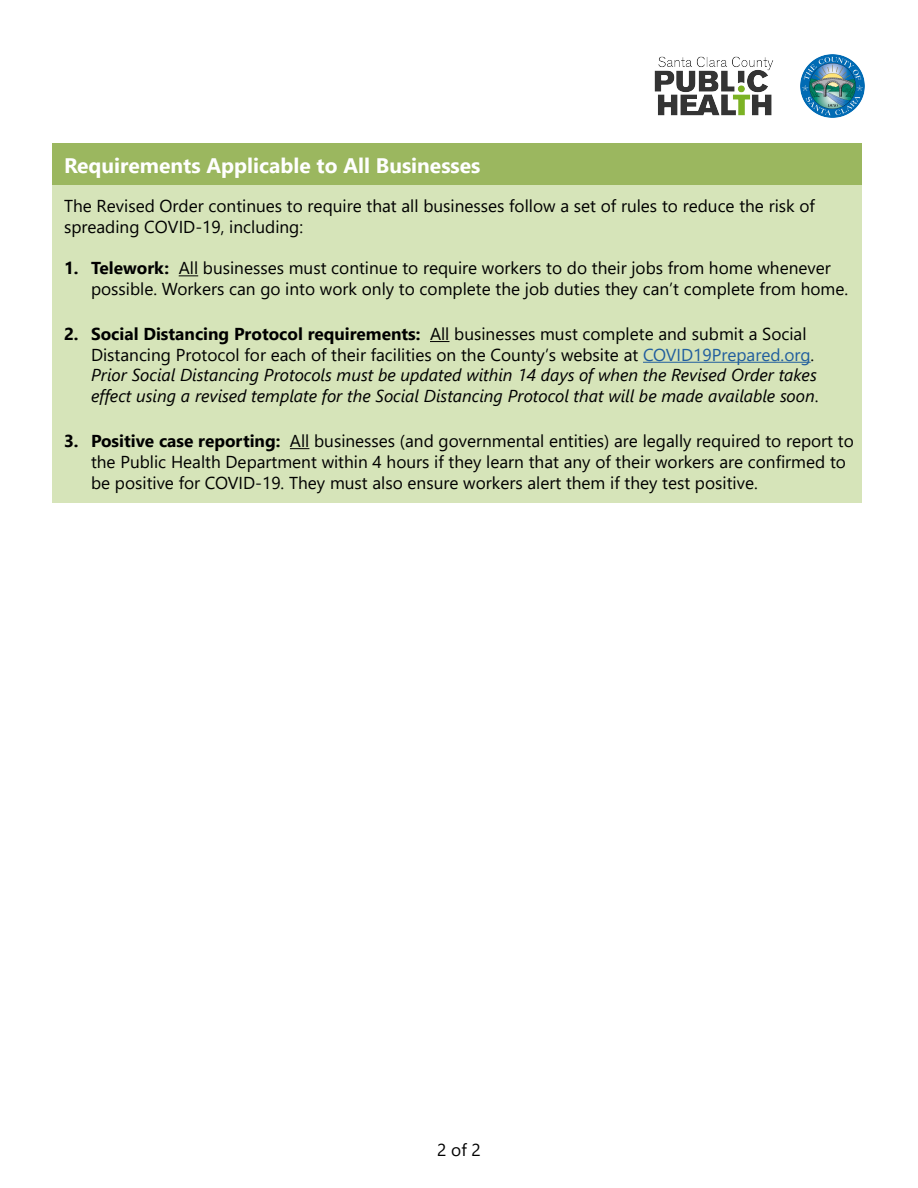
<style>
.page{position:relative;width:918px;height:1188px;background:#fff}
.page>*{position:absolute;margin:0;border:0;box-sizing:border-box;transform-origin:0 0}
.t1{font:700 21px "Segoe UI";color:#fff}
.t2{font:17.25px/20.7px "Segoe UI";color:#000}
.t3{font:italic 17.25px/20.7px "Segoe UI";color:#000}
.s1{font-weight:700}
.s2{font-weight:700;font-style:normal}
.s3{font-style:normal}
.s4{font-style:normal;color:#215e9e}
</style>
<div class="page">
<img style="left:800px;top:54px;width:64px;height:64px">
<div style="left:52px;top:173px;width:810px;height:329px;background:#d6e4b9"></div>
<svg style="left:179px;top:275px;width:19px;height:1px"></svg>
<svg style="left:430px;top:341px;width:19px;height:1px"></svg>
<hr style="left:643px;top:362px;width:168px;height:1px;background:#215e9e">
<svg style="left:290px;top:448px;width:19px;height:1px"></svg>
<div style="left:52px;top:143px;width:810px;height:42px;background:#9bb75f"></div>
<img style="left:654px;top:56px;width:120px;height:60px">
<p class="t1" style="left:64px;top:146px;width:418px">Requirements Applicable to All Businesses</p>
<p class="t2" style="left:64px;top:194px;width:753px">The Revised Order continues to require that all businesses follow a set of rules to reduce the risk of spreading COVID-19, including:</p>
<p class="t2" style="left:91px;top:256px;width:759px;text-indent:-27px"><span class="s1">1. Telework:</span> All businesses must continue to require workers to do their jobs from home whenever possible. Workers can go into work only to complete the job duties they can’t complete from home.</p>
<p class="t3" style="left:91px;top:324px;width:729px;text-indent:-27px"><span class="s2">2. Social Distancing Protocol requirements:</span> <span class="s3">All businesses must complete and submit a Social Distancing Protocol for each of their facilities on the County’s website at</span> <span class="s4">COVID19Prepared.org</span><span class="s3">.<br></span>Prior Social Distancing Protocols must be updated within 14 days of when the Revised Order takes effect using a revised template for the Social Distancing Protocol that will be made available soon<span class="s3">.</span></p>
<p class="t2" style="left:91px;top:429px;width:764px;text-indent:-27px"><span class="s1">3. Positive case reporting:</span> All businesses (and governmental entities) are legally required to report to the Public Health Department within 4 hours if they learn that any of their workers are confirmed to be positive for COVID-19. They must also ensure workers alert them if they test positive.</p>
<p class="t2" style="left:437px;top:1138px;width:45px">2 of 2</p>
</div>
